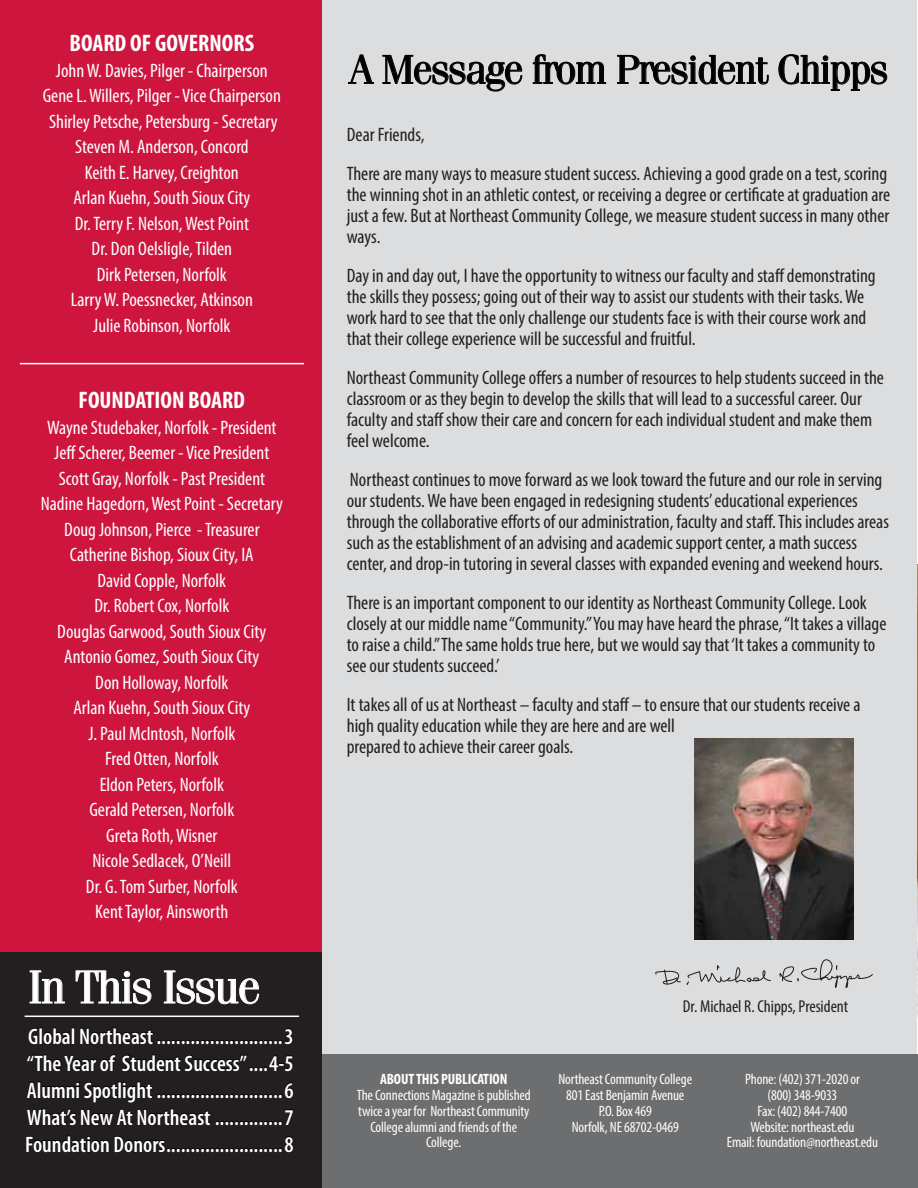
<style>
.page{position:relative;width:918px;height:1188px;background:#fff}
.page>*{position:absolute;margin:0;border:0;box-sizing:border-box;transform-origin:0 0}
.t1{font:46.5px "Fenice Std";letter-spacing:-.04em;color:#fff}
.t2{font:40.5px "Fenice Std";letter-spacing:-.04em;color:#000}
.t3{font:700 condensed 24px "Myriad Pro";color:#fff}
.t4{font:600 condensed 22.5px/27px "Myriad Pro";color:#fff;text-align:justify}
.t5{font:condensed 19.5px/21px "Myriad Pro";color:#231f20}
.t6{font:condensed 19.5px/25.5px "Myriad Pro";color:#fff;text-align:center}
.t7{font:condensed 17.25px "Myriad Pro";color:#231f20}
.t8{font:condensed 15px/15.8px "Myriad Pro";letter-spacing:-.01em;color:#fff;text-align:center}
.t9{font:700 condensed 15px "Myriad Pro";letter-spacing:-.01em;color:#fff}
</style>
<div class="page">
<div style="left:311px;top:0;width:606px;height:1054px;background:#dcddde"></div>
<div style="left:321px;top:1055px;width:597px;height:133px;background:#6d6e70"></div>
<div style="left:0;top:945px;width:322px;height:243px;background:#231f20"></div>
<svg style="left:29px;top:970px;width:36px;height:34px"></svg>
<svg style="left:75px;top:970px;width:77px;height:35px"></svg>
<svg style="left:164px;top:970px;width:95px;height:35px"></svg>
<svg style="left:28px;top:1027px;width:265px;height:17px"></svg>
<svg style="left:26px;top:1054px;width:71px;height:17px"></svg>
<div style="left:100px;top:1059px;width:8px;height:12px;border:1px solid #000;border-radius:50%"></div>
<svg style="left:103px;top:1054px;width:13px;height:17px"></svg>
<svg style="left:122px;top:1054px;width:171px;height:17px"></svg>
<svg style="left:26px;top:1081px;width:268px;height:44px"></svg>
<svg style="left:26px;top:1135px;width:268px;height:17px"></svg>
<hr style="left:25px;top:1016px;width:274px;height:1px;background:#fff">
<svg style="left:348px;top:54px;width:26px;height:30px"></svg>
<svg style="left:382px;top:55px;width:141px;height:37px"></svg>
<svg style="left:533px;top:54px;width:25px;height:30px"></svg>
<div style="left:557px;top:62px;width:18px;height:22px;border:1px solid #000;border-radius:50%"></div>
<div style="left:561px;top:63px;width:10px;height:20px;border:1px solid #000;border-radius:50%"></div>
<svg style="left:576px;top:61px;width:30px;height:23px"></svg>
<svg style="left:617px;top:55px;width:152px;height:30px"></svg>
<svg style="left:778px;top:54px;width:110px;height:37px"></svg>
<img style="left:695px;top:738px;width:159px;height:202px">
<svg style="left:655px;top:965px;width:116px;height:20px"></svg>
<svg style="left:779px;top:959px;width:94px;height:29px"></svg>
<div style="left:0;top:0;width:322px;height:951px;background:#cd153e"></div>
<hr style="left:20px;top:363px;width:284px;height:1px;background:#fff">
<img style="left:917px;top:564px;width:1px;height:453px">
<p class="t3" style="left:70px;top:34px;width:186px">BOARD OF GOVERNORS</p>
<p class="t6" style="left:43px;top:59px;width:240px">John W. Davies, Pilger - Chairperson<br>Gene L. Willers, Pilger - Vice Chairperson<br>Shirley Petsche, Petersburg - Secretary<br>Steven M. Anderson, Concord<br>Keith E. Harvey, Creighton<br>Arlan Kuehn, South Sioux City<br>Dr. Terry F. Nelson, West Point<br>Dr. Don Oelsligle, Tilden<br>Dirk Petersen, Norfolk<br>Larry W. Poessnecker, Atkinson<br>Julie Robinson, Norfolk</p>
<p class="t3" style="left:79px;top:391px;width:168px">FOUNDATION BOARD</p>
<p class="t6" style="left:41px;top:416px;width:244px">Wayne Studebaker, Norfolk - President<br>Jeff Scherer, Beemer - Vice President<br>Scott Gray, Norfolk - Past President<br>Nadine Hagedorn, West Point - Secretary<br>Doug Johnson, Pierce - Treasurer<br>Catherine Bishop, Sioux City, IA<br>David Copple, Norfolk<br>Dr. Robert Cox, Norfolk<br>Douglas Garwood, South Sioux City<br>Antonio Gomez, South Sioux City<br>Don Holloway, Norfolk<br>Arlan Kuehn, South Sioux City<br>J. Paul McIntosh, Norfolk<br>Fred Otten, Norfolk<br>Eldon Peters, Norfolk<br>Gerald Petersen, Norfolk<br>Greta Roth, Wisner<br>Nicole Sedlacek, O’Neill<br>Dr. G. Tom Surber, Norfolk<br>Kent Taylor, Ainsworth</p>
<h1 class="t1" style="left:28px;top:969px;width:234px">In This Issue</h1>
<p class="t4" style="left:25px;top:1024px;width:270px">Global Northeast ..........................3 “The Year of Student Success” ....4-5<br>Alumni Spotlight ..........................6<br>What’s New At Northeast ..............7<br>Foundation Donors ........................8</p>
<h2 class="t2" style="left:349px;top:54px;width:541px">A Message from President Chipps</h2>
<p class="t5" style="left:347px;top:116px;width:542px;line-height:39px">Dear Friends,<br>There are many ways to measure student success. Achieving a good grade on a test, scoring</p>
<p class="t5" style="left:347px;top:185px;width:545px;text-align:justify">the winning shot in an athletic contest, or receiving a degree or certificate at graduation are just a few. But at Northeast Community College, we measure student success in many other ways.</p>
<p class="t5" style="left:347px;top:266px;width:530px">Day in and day out, I have the opportunity to witness our faculty and staff demonstrating the skills they possess; going out of their way to assist our students with their tasks. We work hard to see that the only challenge our students face is with their course work and that their college experience will be successful and fruitful.</p>
<p class="t5" style="left:347px;top:368px;width:539px">Northeast Community College offers a number of resources to help students succeed in the classroom or as they begin to develop the skills that will lead to a successful career. Our faculty and staff show their care and concern for each individual student and make them feel welcome.</p>
<p class="t5" style="left:347px;top:470px;width:544px">Northeast continues to move forward as we look toward the future and our role in serving our students. We have been engaged in redesigning students’ educational experiences through the collaborative efforts of our administration, faculty and staff. This includes areas such as the establishment of an advising and academic support center, a math success center, and drop-in tutoring in several classes with expanded evening and weekend hours.</p>
<p class="t5" style="left:347px;top:593px;width:541px">There is an important component to our identity as Northeast Community College. Look closely at our middle name “Community.” You may have heard the phrase, “It takes a village to raise a child.” The same holds true here, but we would say that ‘It takes a community to see our students succeed.’</p>
<p class="t5" style="left:347px;top:695px;width:515px">It takes all of us at Northeast – faculty and staff – to ensure that our students receive a high quality education while they are here and are well<br>prepared to achieve their career goals.</p>
<p class="t9" style="left:380px;top:1074px;width:129px">ABOUT THIS PUBLICATION</p>
<p class="t8" style="left:357px;top:1088px;width:176px">The Connections Magazine is published twice a year for Northeast Community<br>College alumni and friends of the<br>College.</p>
<p class="t7" style="left:683px;top:999px;width:167px">Dr. Michael R. Chipps, President</p>
<p class="t8" style="left:558px;top:1072px;width:135px">Northeast Community College<br>801 East Benjamin Avenue<br>P.O. Box 469<br>Norfolk, NE 68702-0469</p>
<p class="t8" style="left:727px;top:1072px;width:153px">Phone: (402) 371-2020 or<br>(800) 348-9033<br>Fax: (402) 844-7400<br>Website: northeast.edu<br>Email: foundation@northeast.edu</p>
</div>
